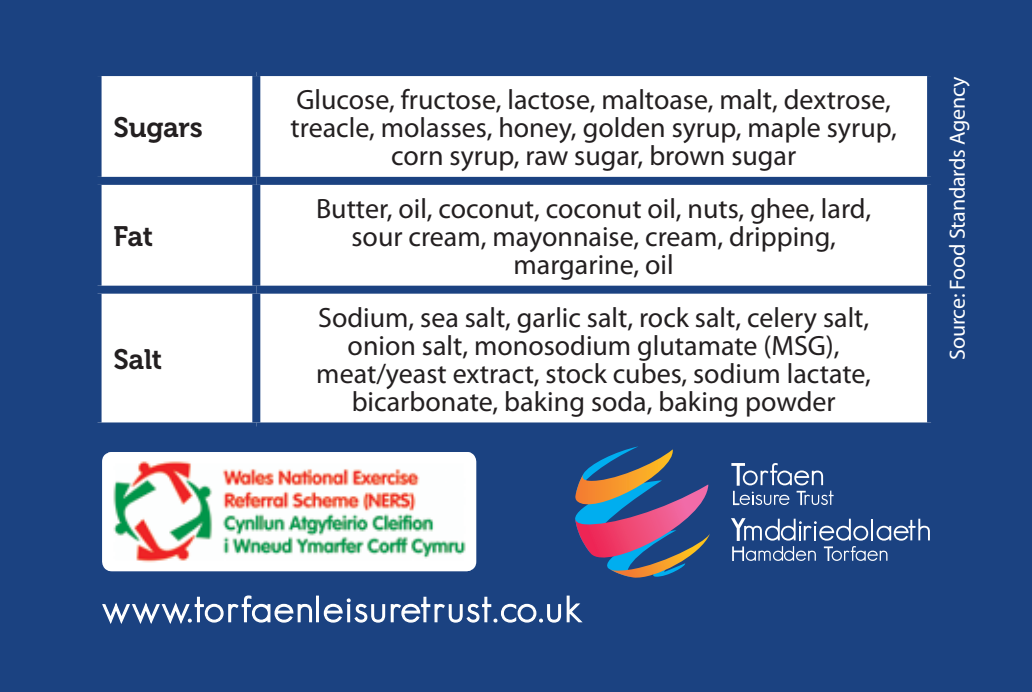
<style>
.page{position:relative;width:1032px;height:692px;background:#1b4281}
.page>*{position:absolute;margin:0;border:0;box-sizing:border-box;transform-origin:0 0}
.t1{font:28px/28px "Myriad Pro";color:#231f20;text-align:center}
.t2{font:28px "Museo 700";letter-spacing:-.01em;color:#231f20}
.t3{font:22px "Myriad Pro";letter-spacing:-.01em;color:#fff}
</style>
<div class="page">
<div style="left:102px;top:76px;width:825px;height:346px;background:#fff"></div>
<div style="left:252px;top:76px;width:8px;height:101px;background:#1b4281"></div>
<div style="left:94px;top:177px;width:162px;height:8px;background:#1b4281"></div>
<div style="left:256px;top:177px;width:679px;height:8px;background:#1b4281"></div>
<div style="left:252px;top:185px;width:8px;height:101px;background:#1b4281"></div>
<div style="left:94px;top:286px;width:162px;height:8px;background:#1b4281"></div>
<div style="left:256px;top:286px;width:679px;height:8px;background:#1b4281"></div>
<div style="left:252px;top:294px;width:8px;height:128px;background:#1b4281"></div>
<svg style="left:575px;top:446px;width:135px;height:132px"></svg>
<svg style="left:731px;top:463px;width:102px;height:42px"></svg>
<svg style="left:731px;top:518px;width:199px;height:43px"></svg>
<div style="left:102px;top:452px;width:374px;height:119px;background:#fff;border-radius:10px"></div>
<img style="left:108px;top:452px;width:363px;height:119px">
<svg style="left:102px;top:595px;width:481px;height:29px"></svg>
<p class="t2" style="left:114px;top:112px;width:91px">Sugars</p>
<p class="t2" style="left:114px;top:220px;width:41px">Fat</p>
<p class="t2" style="left:113px;top:343px;width:50px">Salt</p>
<p class="t1" style="left:291px;top:85px;width:608px">Glucose, fructose, lactose, maltoase, malt, dextrose, treacle, molasses, honey, golden syrup, maple syrup, corn syrup, raw sugar, brown sugar</p>
<p class="t1" style="left:316px;top:194px;width:557px">Butter, oil, coconut, coconut oil, nuts, ghee, lard, sour cream, mayonnaise, cream, dripping, margarine, oil</p>
<p class="t1" style="left:316px;top:303px;width:556px">Sodium, sea salt, garlic salt, rock salt, celery salt, onion salt, monosodium glutamate (MSG), meat/yeast extract, stock cubes, sodium lactate, bicarbonate, baking soda, baking powder</p>
<p class="t3" style="left:944px;top:360px;width:285px;rotate:-90deg">Source: Food Standards Agency</p>
</div>
